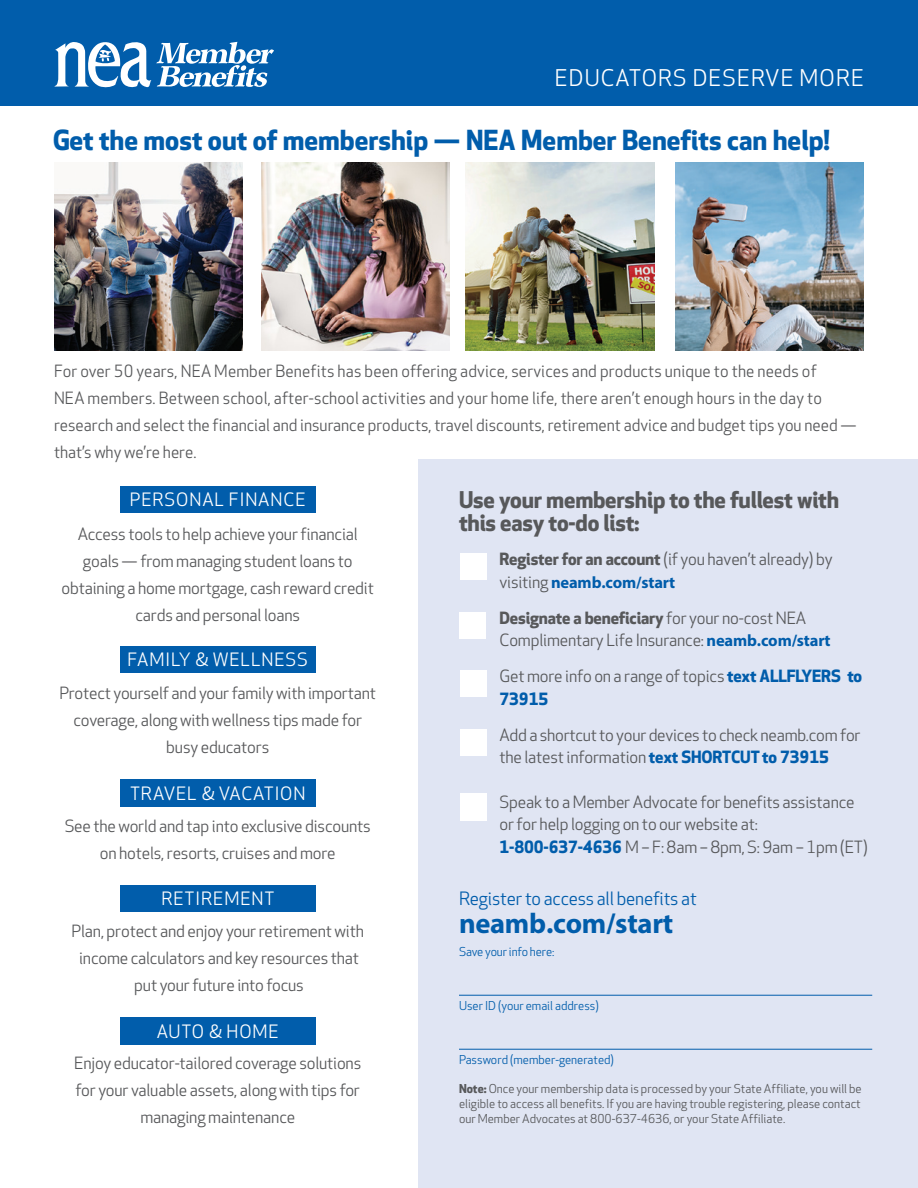
<style>
.page{position:relative;width:918px;height:1188px;background:#fff}
.page>*{position:absolute;margin:0;border:0;box-sizing:border-box;transform-origin:0 0}
.t1{font:700 28.5px "Myriad Pro";letter-spacing:-.01em;color:#015dab}
.t2{font:700 27px "Apex New";color:#015dab}
.t3{font:700 22.5px/22.5px "Apex New";letter-spacing:-.01em;color:#57585a}
.t4{font:22.5px "Apex New";letter-spacing:.05em;color:#fff}
.t5{font:18px "Apex New";letter-spacing:.05em;color:#fff}
.t6{font:18px "Apex New";letter-spacing:-.01em;color:#015dab}
.t7{font:16.5px/27px "Apex New";letter-spacing:-.01em;color:#57585a}
.t8{font:16.5px/27px "Apex New";letter-spacing:.01em;color:#57585a}
.t9{font:12px/15px "Apex New";color:#57585a;text-align:justify}
.t10{font:12px "Apex New";color:#015dab}
.s1{font-weight:700}
.s2{font-family:"Myriad Pro";font-weight:700;color:#015dab}
.s3{font-weight:700;color:#015dab}
</style>
<div class="page">
<div style="left:418px;top:460px;width:500px;height:728px;background:#e0e5f3"></div>
<div style="left:0;top:0;width:918px;height:105px;background:#015dab"></div>
<img style="left:261px;top:162px;width:189px;height:189px">
<img style="left:54px;top:162px;width:189px;height:189px">
<hr style="left:459px;top:995px;width:413px;height:1px;background:#015dab">
<hr style="left:459px;top:1049px;width:413px;height:1px;background:#015dab">
<svg style="left:54px;top:41px;width:220px;height:47px"></svg>
<div style="left:120px;top:486px;width:196px;height:27px;background:#015dab"></div>
<div style="left:120px;top:646px;width:196px;height:27px;background:#015dab"></div>
<div style="left:120px;top:780px;width:196px;height:27px;background:#015dab"></div>
<div style="left:120px;top:885px;width:196px;height:27px;background:#015dab"></div>
<div style="left:120px;top:1017px;width:196px;height:27px;background:#015dab"></div>
<div style="left:460px;top:554px;width:27px;height:26px;background:#fff"></div>
<div style="left:459px;top:612px;width:27px;height:27px;background:#fff"></div>
<div style="left:460px;top:670px;width:27px;height:27px;background:#fff"></div>
<div style="left:460px;top:729px;width:27px;height:27px;background:#fff"></div>
<div style="left:460px;top:794px;width:27px;height:27px;background:#fff"></div>
<img style="left:675px;top:162px;width:189px;height:189px">
<img style="left:465px;top:162px;width:189px;height:189px">
<p class="t4" style="left:555px;top:65px;width:311px">EDUCATORS DESERVE MORE</p>
<h2 class="t2" style="left:52px;top:124px;width:779px">Get the most out of membership — NEA Member Benefits can help!</h2>
<p class="t8" style="left:54px;top:358px;width:804px">For over 50 years, NEA Member Benefits has been offering advice, services and products unique to the needs of<br>NEA members. Between school, after-school activities and your home life, there aren’t enough hours in the day to research and select the financial and insurance products, travel discounts, retirement advice and budget tips you need — that’s why we’re here.</p>
<p class="t5" style="left:130px;top:490px;width:177px">PERSONAL FINANCE</p>
<p class="t7" style="left:62px;top:521px;width:314px;text-align:center">Access tools to help achieve your financial goals — from managing student loans to obtaining a home mortgage, cash reward credit cards and personal loans</p>
<p class="t5" style="left:128px;top:650px;width:182px">FAMILY &amp; WELLNESS</p>
<p class="t7" style="left:59px;top:680px;width:318px;text-align:center">Protect yourself and your family with important coverage, along with wellness tips made for busy educators</p>
<p class="t5" style="left:130px;top:783px;width:177px">TRAVEL &amp; VACATION</p>
<p class="t7" style="left:65px;top:813px;width:308px;text-align:center">See the world and tap into exclusive discounts on hotels, resorts, cruises and more</p>
<p class="t5" style="left:161px;top:889px;width:115px">RETIREMENT</p>
<p class="t7" style="left:72px;top:918px;width:294px;text-align:center">Plan, protect and enjoy your retirement with income calculators and key resources that put your future into focus</p>
<p class="t5" style="left:157px;top:1021px;width:124px">AUTO &amp; HOME</p>
<p class="t7" style="left:74px;top:1050px;width:289px;text-align:center">Enjoy educator-tailored coverage solutions for your valuable assets, along with tips for managing maintenance</p>
<p class="t3" style="left:459px;top:489px;width:382px">Use your membership to the fullest with this easy to-do list:</p>
<p class="t7" style="left:500px;top:549px;width:335px;line-height:22.5px"><span class="s1">Register for an account</span> (if you haven’t already) by visiting <span class="s2">neamb.com/start</span></p>
<p class="t7" style="left:500px;top:607px;width:333px;line-height:22.5px"><span class="s1">Designate a beneficiary</span> for your no-cost NEA<br>Complimentary Life Insurance: <span class="s2">neamb.com/start</span></p>
<p class="t7" style="left:500px;top:666px;width:364px;line-height:22.5px">Get more info on a range of topics <span class="s3">text ALLFLYERS to<br>73915</span></p>
<p class="t7" style="left:500px;top:724px;width:362px;line-height:22.5px">Add a shortcut to your devices to check neamb.com for the latest information <span class="s3">text SHORTCUT to 73915</span></p>
<p class="t7" style="left:500px;top:791px;width:370px;line-height:22.5px">Speak to a Member Advocate for benefits assistance or for help logging on to our website at:<br><span class="s3">1-800-637-4636</span> M – F: 8am – 8pm, S: 9am – 1pm (ET)</p>
<p class="t6" style="left:459px;top:888px;width:239px">Register to access all benefits at</p>
<p class="t1" style="left:459px;top:904px;width:216px">neamb.com/start</p>
<p class="t10" style="left:459px;top:945px;width:97px">Save your info here:</p>
<p class="t10" style="left:459px;top:999px;width:141px">User ID (your email address)</p>
<p class="t10" style="left:459px;top:1053px;width:156px">Password (member-generated)</p>
<p class="t9" style="left:459px;top:1082px;width:404px"><span class="s1">Note:</span> Once your membership data is processed by your State Affiliate, you will be eligible to access all benefits. If you are having trouble registering, please contact our Member Advocates at 800-637-4636, or your State Affiliate.</p>
</div>
